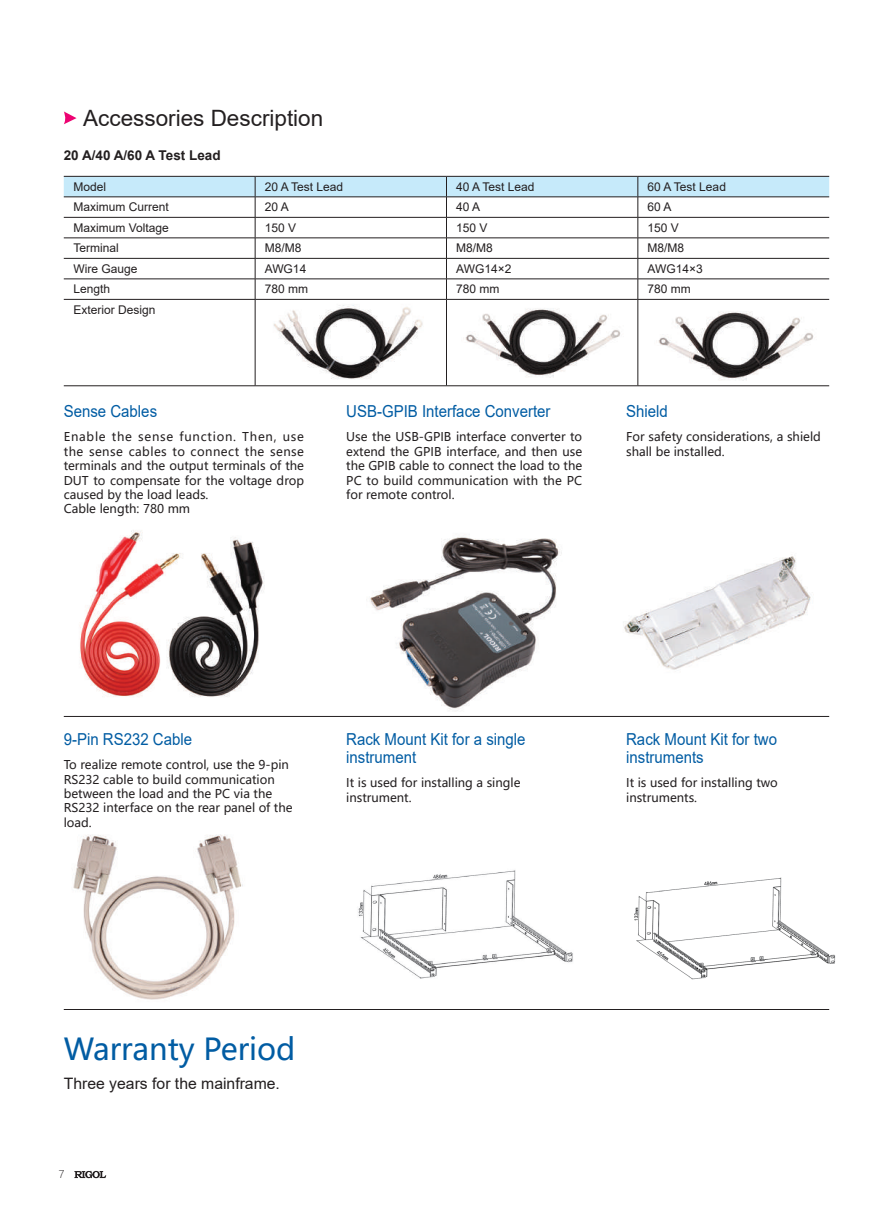
<style>
.page{position:relative;width:893px;height:1212px;background:#fff}
.page>*{position:absolute;margin:0;border:0;box-sizing:border-box;transform-origin:0 0}
.t1{font:30px "Microsoft Ya Hei";color:#015ca3}
.t2{font:22.5px "Arial";color:#231f20}
.t3{font:16.5px/18px "Arial";color:#015ca3;scale:.91 1}
.t4{font:15.75px "Arial";color:#231f20}
.t5{font:700 13.5px "Arial";color:#231f20}
.t6{font:12px/14.4px "Microsoft Ya Hei";color:#231f20}
.t7{font:12px "Arial";color:#231f20}
.t8{font:300 10.5px "Microsoft Ya Hei";color:#231f20}
</style>
<div class="page">
<svg style="left:74px;top:1171px;width:32px;height:7px"></svg>
<img style="left:273px;top:305px;width:150px;height:74px">
<img style="left:658px;top:311px;width:156px;height:70px">
<svg style="left:64px;top:176px;width:765px;height:123px"></svg>
<hr style="left:64px;top:299px;width:191px;height:1px;background:#231f20">
<hr style="left:255px;top:299px;width:191px;height:1px;background:#231f20">
<hr style="left:255px;top:300px;width:1px;height:86px;background:#231f20">
<hr style="left:446px;top:299px;width:192px;height:1px;background:#231f20">
<hr style="left:446px;top:300px;width:1px;height:86px;background:#231f20">
<hr style="left:638px;top:299px;width:191px;height:1px;background:#231f20">
<hr style="left:638px;top:300px;width:1px;height:86px;background:#231f20">
<hr style="left:64px;top:385px;width:191px;height:1px;background:#231f20">
<hr style="left:255px;top:385px;width:191px;height:1px;background:#231f20">
<hr style="left:446px;top:385px;width:192px;height:1px;background:#231f20">
<hr style="left:638px;top:385px;width:191px;height:1px;background:#231f20">
<svg style="left:64px;top:111px;width:13px;height:13px"></svg>
<img style="left:623px;top:556px;width:188px;height:114px">
<img style="left:73px;top:834px;width:170px;height:166px">
<img style="left:465px;top:308px;width:156px;height:70px">
<img style="left:80px;top:530px;width:185px;height:167px">
<hr style="left:64px;top:1009px;width:765px;height:1px;background:#231f20">
<hr style="left:64px;top:716px;width:765px;height:1px;background:#231f20">
<img style="left:358px;top:870px;width:215px;height:109px">
<img style="left:634px;top:877px;width:202px;height:103px">
<img style="left:370px;top:537px;width:192px;height:174px">
<h2 class="t2" style="left:83px;top:102px;width:242px">Accessories Description</h2>
<p class="t5" style="left:64px;top:146px;width:158px">20 A/40 A/60 A Test Lead</p>
<p class="t7" style="left:73px;top:178px;width:34px">Model</p>
<p class="t7" style="left:265px;top:178px;width:80px">20 A Test Lead</p>
<p class="t7" style="left:456px;top:178px;width:80px">40 A Test Lead</p>
<p class="t7" style="left:647px;top:178px;width:80px">60 A Test Lead</p>
<p class="t7" style="left:73px;top:199px;width:97px">Maximum Current</p>
<p class="t7" style="left:265px;top:199px;width:26px">20 A</p>
<p class="t7" style="left:456px;top:199px;width:26px">40 A</p>
<p class="t7" style="left:647px;top:199px;width:26px">60 A</p>
<p class="t7" style="left:73px;top:219px;width:97px">Maximum Voltage</p>
<p class="t7" style="left:265px;top:219px;width:33px">150 V</p>
<p class="t7" style="left:456px;top:219px;width:33px">150 V</p>
<p class="t7" style="left:647px;top:219px;width:33px">150 V</p>
<p class="t7" style="left:73px;top:240px;width:47px">Terminal</p>
<p class="t7" style="left:265px;top:240px;width:38px">M8/M8</p>
<p class="t7" style="left:456px;top:240px;width:38px">M8/M8</p>
<p class="t7" style="left:647px;top:240px;width:38px">M8/M8</p>
<p class="t7" style="left:73px;top:260px;width:66px">Wire Gauge</p>
<p class="t7" style="left:265px;top:260px;width:43px">AWG14</p>
<p class="t7" style="left:456px;top:260px;width:57px">AWG14×2</p>
<p class="t7" style="left:647px;top:260px;width:57px">AWG14×3</p>
<p class="t7" style="left:73px;top:281px;width:38px">Length</p>
<p class="t7" style="left:265px;top:281px;width:45px">780 mm</p>
<p class="t7" style="left:456px;top:281px;width:45px">780 mm</p>
<p class="t7" style="left:647px;top:281px;width:45px">780 mm</p>
<p class="t7" style="left:73px;top:301px;width:84px">Exterior Design</p>
<h3 class="t3" style="left:64px;top:402px;width:104px">Sense Cables</h3>
<p class="t6" style="left:64px;top:429px;width:242px">Enable the sense function. Then, use the sense cables to connect the sense terminals and the output terminals of the<br>DUT to compensate for the voltage drop caused by the load leads.<br>Cable length: 780 mm</p>
<h3 class="t3" style="left:346px;top:402px;width:226px">USB-GPIB Interface Converter</h3>
<p class="t6" style="left:346px;top:429px;width:237px;text-align:justify">Use the USB-GPIB interface converter to extend the GPIB interface, and then use the GPIB cable to connect the load to the PC to build communication with the PC for remote control.</p>
<h3 class="t3" style="left:626px;top:402px;width:47px">Shield</h3>
<p class="t6" style="left:626px;top:429px;width:196px">For safety considerations, a shield shall be installed.</p>
<h3 class="t3" style="left:64px;top:730px;width:143px">9-Pin RS232 Cable</h3>
<p class="t6" style="left:64px;top:757px;width:230px">To realize remote control, use the 9-pin<br>RS232 cable to build communication between the load and the PC via the<br>RS232 interface on the rear panel of the load.</p>
<h3 class="t3" style="left:346px;top:730px;width:198px">Rack Mount Kit for a single instrument</h3>
<p class="t6" style="left:346px;top:775px;width:176px">It is used for installing a single instrument.</p>
<h1 class="t1" style="left:64px;top:1029px;width:233px">Warranty Period</h1>
<h3 class="t4" style="left:64px;top:1073px;width:218px">Three years for the mainframe.</h3>
<p class="t8" style="left:59px;top:1168px;width:7px">7</p>
<h3 class="t3" style="left:626px;top:730px;width:167px">Rack Mount Kit for two instruments</h3>
<p class="t6" style="left:626px;top:775px;width:153px">It is used for installing two instruments.</p>
</div>
